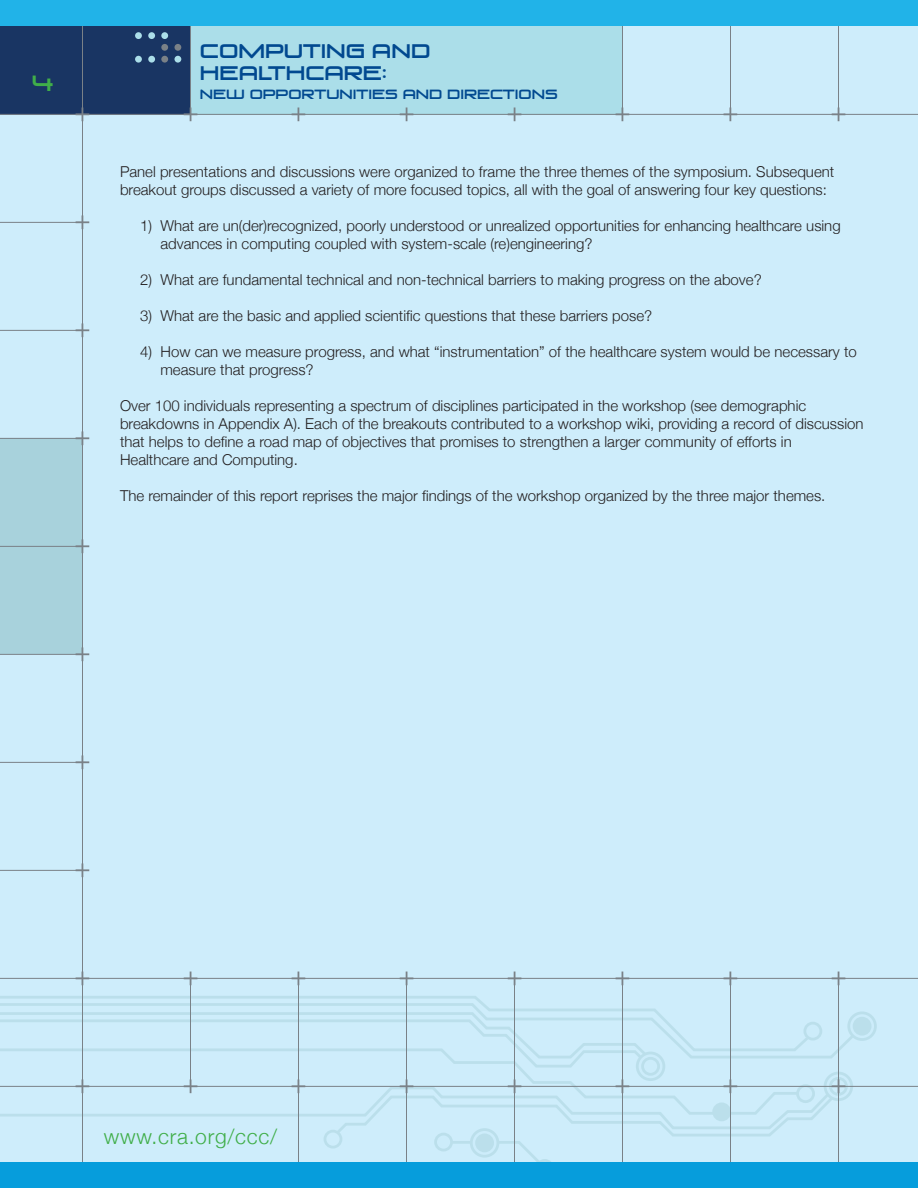
<style>
.page{position:relative;width:918px;height:1188px;background:#ceedfb}
.page>*{position:absolute;margin:0;border:0;box-sizing:border-box;transform-origin:0 0}
.t1{font:300 21px "Helvetica Neue";letter-spacing:.035em;color:#40ae49}
.t2{font:21px "Venus Rising";color:#40ae49}
.t3{font:18.75px/22.5px "Venus Rising";color:#014990}
.t4{font:300 15px/18px "Helvetica Neue";color:#231f20}
.t5{font:12.75px "Venus Rising";color:#014990}
</style>
<div class="page">
<div style="left:0;top:438px;width:82px;height:216px;background:#a8d2dc"></div>
<div style="left:189px;top:16px;width:433px;height:98px;background:#abdee9"></div>
<div style="left:0;top:6px;width:190px;height:108px;background:#193563"></div>
<svg style="left:0;top:996px;width:867px;height:166px"></svg>
<div style="left:805px;top:1023px;width:16px;height:16px;background:#ccecfa;border-radius:50%"></div>
<div style="left:803px;top:1022px;width:19px;height:19px;border:3px solid #70aaae;border-radius:50%"></div>
<div style="left:798px;top:1086px;width:16px;height:16px;background:#ccecfa;border-radius:50%"></div>
<div style="left:796px;top:1084px;width:19px;height:19px;border:3px solid #70aaae;border-radius:50%"></div>
<div style="left:714px;top:1104px;width:16px;height:16px;background:#bbdfeb;border-radius:50%"></div>
<div style="left:712px;top:1102px;width:19px;height:19px;border:3px solid #70aaae;border-radius:50%"></div>
<div style="left:535px;top:1159px;width:19px;height:19px;border:3px solid #70aaae;border-radius:50%"></div>
<svg style="left:849px;top:1013px;width:26px;height:27px"></svg>
<div style="left:847px;top:1011px;width:30px;height:30px;border:3px solid #70aaae;border-radius:50%"></div>
<div style="left:854px;top:1018px;width:16px;height:16px;background:#bbdfeb;border-radius:50%"></div>
<div style="left:853px;top:1017px;width:19px;height:19px;border:3px solid #70aaae;border-radius:50%"></div>
<svg style="left:471px;top:1130px;width:27px;height:26px"></svg>
<div style="left:470px;top:1128px;width:29px;height:30px;border:3px solid #70aaae;border-radius:50%"></div>
<div style="left:477px;top:1135px;width:16px;height:16px;background:#bbdfeb;border-radius:50%"></div>
<div style="left:475px;top:1133px;width:19px;height:19px;border:3px solid #70aaae;border-radius:50%"></div>
<svg style="left:637px;top:1053px;width:27px;height:27px"></svg>
<div style="left:636px;top:1052px;width:29px;height:29px;border:3px solid #70aaae;border-radius:50%"></div>
<div style="left:643px;top:1058px;width:16px;height:16px;background:#ccecfa;border-radius:50%"></div>
<div style="left:641px;top:1057px;width:19px;height:19px;border:3px solid #70aaae;border-radius:50%"></div>
<svg style="left:825px;top:1073px;width:27px;height:27px"></svg>
<div style="left:824px;top:1072px;width:29px;height:29px;border:3px solid #70aaae;border-radius:50%"></div>
<div style="left:829px;top:1077px;width:19px;height:19px;border:3px solid #70aaae;border-radius:50%"></div>
<div style="left:436px;top:1134px;width:16px;height:16px;background:#ccecfa;border-radius:50%"></div>
<div style="left:434px;top:1133px;width:19px;height:19px;border:3px solid #70aaae;border-radius:50%"></div>
<div style="left:324px;top:1130px;width:18px;height:19px;border:3px solid #70aaae;border-radius:50%"></div>
<hr style="left:190px;top:975px;width:1px;height:112px;background:#7a8187">
<hr style="left:730px;top:0;width:1px;height:119px;background:#7a8187">
<hr style="left:838px;top:0;width:1px;height:117px;background:#7a8187">
<hr style="left:0;top:114px;width:918px;height:1px;background:#7a8187">
<hr style="left:0;top:222px;width:83px;height:1px;background:#7a8187">
<hr style="left:0;top:330px;width:83px;height:1px;background:#7a8187">
<hr style="left:0;top:438px;width:84px;height:1px;background:#7a8187">
<hr style="left:0;top:546px;width:81px;height:1px;background:#7a8187">
<hr style="left:0;top:654px;width:81px;height:1px;background:#7a8187">
<hr style="left:0;top:762px;width:86px;height:1px;background:#7a8187">
<hr style="left:0;top:870px;width:82px;height:1px;background:#7a8187">
<hr style="left:0;top:978px;width:918px;height:1px;background:#7a8187">
<hr style="left:0;top:1086px;width:918px;height:1px;background:#7a8187">
<svg style="left:76px;top:107px;width:13px;height:14px"></svg>
<svg style="left:184px;top:107px;width:13px;height:14px"></svg>
<svg style="left:292px;top:107px;width:13px;height:14px"></svg>
<svg style="left:400px;top:107px;width:13px;height:14px"></svg>
<svg style="left:508px;top:107px;width:13px;height:14px"></svg>
<svg style="left:616px;top:107px;width:13px;height:14px"></svg>
<svg style="left:724px;top:107px;width:13px;height:14px"></svg>
<svg style="left:832px;top:107px;width:13px;height:14px"></svg>
<svg style="left:76px;top:1079px;width:13px;height:14px"></svg>
<svg style="left:184px;top:1079px;width:13px;height:14px"></svg>
<svg style="left:292px;top:1079px;width:13px;height:14px"></svg>
<svg style="left:400px;top:1079px;width:13px;height:14px"></svg>
<svg style="left:508px;top:1079px;width:13px;height:14px"></svg>
<svg style="left:616px;top:1079px;width:13px;height:14px"></svg>
<svg style="left:724px;top:1079px;width:13px;height:14px"></svg>
<svg style="left:832px;top:1079px;width:13px;height:14px"></svg>
<hr style="left:298px;top:976px;width:1px;height:212px;background:#7a8187">
<hr style="left:406px;top:979px;width:1px;height:209px;background:#7a8187">
<hr style="left:514px;top:982px;width:1px;height:206px;background:#7a8187">
<hr style="left:622px;top:979px;width:1px;height:209px;background:#7a8187">
<hr style="left:622px;top:0;width:1px;height:118px;background:#7a8187">
<hr style="left:730px;top:978px;width:1px;height:210px;background:#7a8187">
<hr style="left:838px;top:978px;width:1px;height:210px;background:#7a8187">
<hr style="left:82px;top:0;width:1px;height:1188px;background:#7a8187">
<svg style="left:76px;top:215px;width:13px;height:14px"></svg>
<svg style="left:76px;top:323px;width:13px;height:14px"></svg>
<svg style="left:76px;top:431px;width:13px;height:14px"></svg>
<svg style="left:76px;top:539px;width:13px;height:14px"></svg>
<svg style="left:76px;top:647px;width:13px;height:14px"></svg>
<svg style="left:76px;top:755px;width:13px;height:14px"></svg>
<svg style="left:76px;top:863px;width:13px;height:14px"></svg>
<div style="left:135px;top:32px;width:7px;height:7px;background:#abdee9;border-radius:50%"></div>
<div style="left:135px;top:56px;width:7px;height:7px;background:#abdee9;border-radius:50%"></div>
<div style="left:148px;top:32px;width:7px;height:7px;background:#abdee9;border-radius:50%"></div>
<div style="left:148px;top:56px;width:7px;height:7px;background:#abdee9;border-radius:50%"></div>
<div style="left:161px;top:44px;width:7px;height:7px;background:#7a8187;border-radius:50%"></div>
<div style="left:161px;top:32px;width:7px;height:7px;background:#abdee9;border-radius:50%"></div>
<div style="left:161px;top:56px;width:7px;height:7px;background:#7a8187;border-radius:50%"></div>
<div style="left:174px;top:44px;width:7px;height:7px;background:#7a8187;border-radius:50%"></div>
<div style="left:174px;top:56px;width:7px;height:7px;background:#abdee9;border-radius:50%"></div>
<hr style="left:190px;top:0;width:1px;height:115px;background:#7a8187">
<svg style="left:76px;top:972px;width:13px;height:13px"></svg>
<svg style="left:184px;top:972px;width:13px;height:13px"></svg>
<svg style="left:292px;top:972px;width:13px;height:13px"></svg>
<svg style="left:400px;top:972px;width:13px;height:13px"></svg>
<svg style="left:508px;top:972px;width:13px;height:13px"></svg>
<svg style="left:616px;top:972px;width:13px;height:13px"></svg>
<svg style="left:724px;top:972px;width:13px;height:13px"></svg>
<svg style="left:832px;top:972px;width:13px;height:13px"></svg>
<div style="left:0;top:0;width:918px;height:26px;background:#21b3e8"></div>
<div style="left:0;top:1162px;width:918px;height:26px;background:#069ddc"></div>
<h1 class="t2" style="left:32px;top:71px;width:22px">4</h1>
<p class="t3" style="left:200px;top:40px;width:232px">COMPUTING AND<br>HEALTHCARE:</p>
<p class="t5" style="left:200px;top:87px;width:359px">NEW OPPORTUNITIES AND DIRECTIONS</p>
<p class="t3" style="left:284px;top:40px;width:21px">U</p>
<p class="t4" style="left:120px;top:161px;width:716px">Panel presentations and discussions were organized to frame the three themes of the symposium. Subsequent breakout groups discussed a variety of more focused topics, all with the goal of answering four key questions:</p>
<p class="t4" style="left:160px;top:215px;width:682px;text-indent:-20px">1) What are un(der)recognized, poorly understood or unrealized opportunities for enhancing healthcare using advances in computing coupled with system-scale (re)engineering?</p>
<p class="t4" style="left:140px;top:269px;width:623px">2) What are fundamental technical and non-technical barriers to making progress on the above?</p>
<p class="t4" style="left:140px;top:305px;width:513px">3) What are the basic and applied scientific questions that these barriers pose?</p>
<p class="t4" style="left:160px;top:341px;width:698px;text-indent:-20px">4) How can we measure progress, and what “instrumentation” of the healthcare system would be necessary to measure that progress?</p>
<p class="t4" style="left:120px;top:395px;width:745px">Over 100 individuals representing a spectrum of disciplines participated in the workshop (see demographic breakdowns in Appendix A). Each of the breakouts contributed to a workshop wiki, providing a record of discussion that helps to define a road map of objectives that promises to strengthen a larger community of efforts in Healthcare and Computing.</p>
<p class="t4" style="left:120px;top:485px;width:707px">The remainder of this report reprises the major findings of the workshop organized by the three major themes.</p>
<h1 class="t1" style="left:104px;top:1120px;width:175px">www.cra.org/ccc/</h1>
</div>
